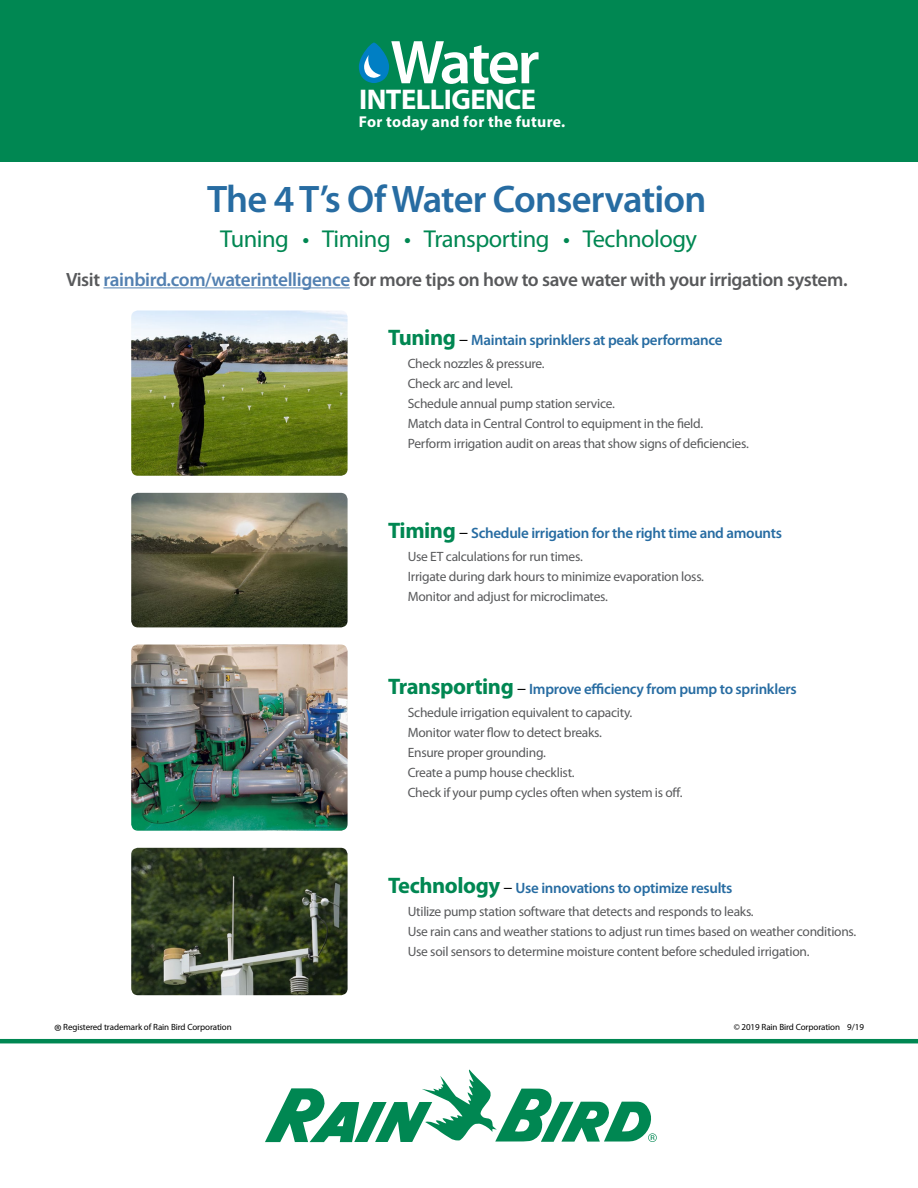
<style>
.page{position:relative;width:918px;height:1188px;background:#fff}
.page>*{position:absolute;margin:0;border:0;box-sizing:border-box;transform-origin:0 0}
.t1{font:600 62.4px "Myriad Pro";letter-spacing:-.045em;color:#fff}
.t2{font:600 38.55px "Myriad Pro";letter-spacing:-.02em;color:#276ca2}
.t3{font:700 28.65px "Myriad Pro";letter-spacing:-.02em;color:#fff}
.t4{font:24.45px "Myriad Pro";letter-spacing:-.02em;color:#008752}
.t5{font:24.45px "Myriad Pro";letter-spacing:-.02em;color:#fff}
.t6{font:600 19.2px "Myriad Pro";letter-spacing:-.02em;color:#58595b}
.t7{font:700 15.75px "Myriad Pro";letter-spacing:.02em;color:#fff}
.t8{font:600 15px "Myriad Pro";letter-spacing:-.02em;color:#276ca2}
.t9{font:13.5px/20px "Myriad Pro";letter-spacing:-.02em;color:#58595b}
.t10{font:9px "Myriad Pro";letter-spacing:-.01em;color:#000}
.s1{color:#5280b1}
.s2{font-weight:700;font-size:22.5px;color:#008752}
.s3{font-weight:400;font-size:18px;color:#000}
.s4{font-weight:300;font-size:19.5px}
</style>
<div class="page">
<svg style="left:265px;top:1069px;width:392px;height:73px"></svg>
<div style="left:0;top:0;width:918px;height:162px;background:#008752"></div>
<svg style="left:359px;top:43px;width:30px;height:40px"></svg>
<hr style="left:103px;top:287px;width:247px;height:1px;background:#5280b1">
<hr style="left:0;top:1039px;width:918px;height:4px;background:#008752">
<img style="left:131px;top:310px;width:217px;height:166px">
<img style="left:131px;top:493px;width:217px;height:134px">
<img style="left:131px;top:645px;width:217px;height:186px">
<img style="left:131px;top:848px;width:217px;height:147px">
<h1 class="t1" style="left:390px;top:23px;width:151px">Water</h1>
<h3 class="t3" style="left:359px;top:80px;width:178px">INTELLIGENCE</h3>
<p class="t7" style="left:359px;top:111px;width:208px">For today and for the future.</p>
<h3 class="t5" style="left:371px;top:91px;width:182px">DECODER SYSTEM</h3>
<h2 class="t2" style="left:207px;top:175px;width:501px">The 4 T’s Of Water Conservation</h2>
<h3 class="t4" style="left:220px;top:223px;width:479px">Tuning • Timing • Transporting • Technology</h3>
<h3 class="t6" style="left:66px;top:267px;width:783px">Visit <span class="s1">rainbird.com/waterintelligence</span> for more tips on how to save water with your irrigation system.</h3>
<p class="t8" style="left:388px;top:331px;width:336px"><span class="s2">Tuning</span> <span class="s3">–</span> Maintain sprinklers at peak performance</p>
<p class="t9" style="left:408px;top:354px;width:343px">Check nozzles &amp; pressure.<br>Check arc and level.<br>Schedule annual pump station service.<br>Match data in Central Control to equipment in the field.<br>Perform irrigation audit on areas that show signs of deficiencies.</p>
<p class="t8" style="left:388px;top:523px;width:395px"><span class="s2">Timing</span> <span class="s3">–</span> Schedule irrigation for the right time and amounts</p>
<p class="t9" style="left:408px;top:546px;width:298px">Use ET calculations for run times.<br>Irrigate during dark hours to minimize evaporation loss.<br>Monitor and adjust for microclimates.</p>
<p class="t8" style="left:388px;top:679px;width:410px"><span class="s2">Transporting</span> <span class="s3">–</span> Improve efficiency from pump to sprinklers</p>
<p class="t9" style="left:408px;top:702px;width:276px">Schedule irrigation equivalent to capacity.<br>Monitor water flow to detect breaks.<br>Ensure proper grounding.<br>Create a pump house checklist.<br>Check if your pump cycles often when system is off.</p>
<p class="t8" style="left:388px;top:878px;width:346px"><span class="s2">Technology</span> <span class="s3">–</span> Use innovations to optimize results</p>
<p class="t9" style="left:408px;top:901px;width:450px">Utilize pump station software that detects and responds to leaks.<br>Use rain cans and weather stations to adjust run times based on weather conditions.<br>Use soil sensors to determine moisture content before scheduled irrigation.</p>
<p class="t10" style="left:54px;top:1022px;width:179px"><span class="s4">®</span> Registered trademark of Rain Bird Corporation</p>
<p class="t10" style="left:734px;top:1022px;width:132px">© 2019 Rain Bird Corporation 9/19</p>
</div>
